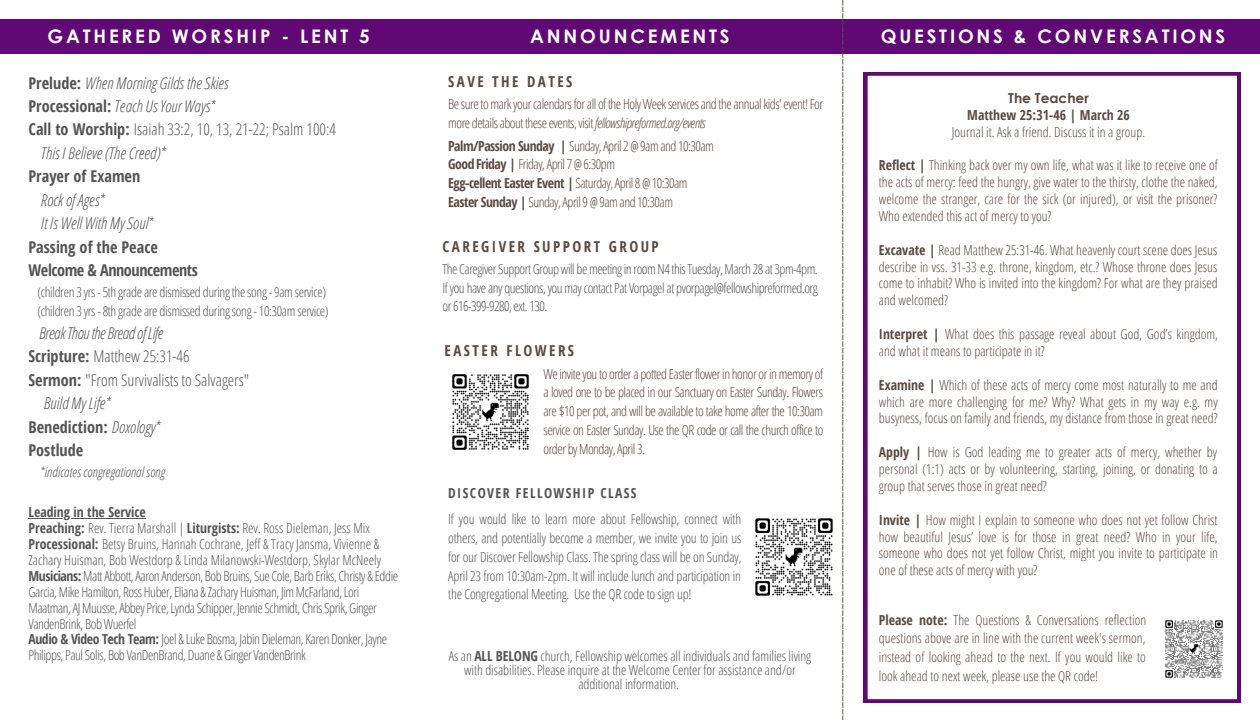
<style>
.page{position:relative;width:1260px;height:720px;background:#fff}
.page>*{position:absolute;margin:0;border:0;box-sizing:border-box;transform-origin:0 0}
.t1{font:700 19px "Century Gothic";letter-spacing:.15em;color:#fff}
.t2{font:700 18.75px "Century Gothic";letter-spacing:.15em;color:#fff}
.t3{font:italic 300 16.25px/23.5px "Open Sans Condensed";color:#545454}
.t4{font:300 16.25px "Open Sans Condensed";color:#545454}
.t5{font:700 16.25px "Open Sans Condensed";color:#545454}
.t6{font:700 16.25px/23.5px "Open Sans Condensed";letter-spacing:-.025em;color:#545454}
.t7{font:italic 300 16.25px "Open Sans Condensed";letter-spacing:-.025em;color:#545454}
.t8{font:700 condensed 15px "Open Sans";letter-spacing:.165em;color:#594a42}
.t9{font:300 13.75px/16.9px "Open Sans Condensed";color:#594a42;text-align:justify}
.t10{font:300 13.75px/16px "Open Sans Condensed";letter-spacing:-.025em;color:#545454}
.t11{font:300 13.75px/18.8px "Open Sans Condensed";letter-spacing:-.035em;color:#594a42}
.t12{font:300 13.75px/14px "Open Sans Condensed";letter-spacing:-.005em;color:#545454;text-align:center}
.t13{font:italic 300 13.75px "Open Sans Condensed";color:#545454}
.t14{font:700 condensed 13.75px "Open Sans";letter-spacing:.105em;color:#545454}
.t15{font:700 13.75px "Open Sans Condensed";color:#594a42}
.t16{font:700 13.75px "Century Gothic";color:#594a42}
.s1{font-weight:700;font-style:normal}
.s2{font-weight:700}
.s3{font-weight:300;font-style:italic}
.s4{font-style:italic}
</style>
<div class="page">
<svg style="left:864px;top:72px;width:377px;height:631px"></svg>
<div style="left:0;top:19px;width:1260px;height:35px;background:#600874"></div>
<svg style="left:842px;top:0;width:1px;height:720px"></svg>
<img style="left:1161px;top:616px;width:66px;height:66px">
<img style="left:452px;top:374px;width:77px;height:76px">
<hr style="left:29px;top:518px;width:117px;height:1px;background:#545454">
<img style="left:755px;top:518px;width:78px;height:78px">
<h1 class="t1" style="left:43px;top:21px;width:329px">GATHERED WORSHIP SERVICE</h1>
<h2 class="t2" style="left:48px;top:24px;width:324px">GATHERED WORSHIP - LENT 5</h2>
<h2 class="t2" style="left:530px;top:24px;width:201px">ANNOUNCEMENTS</h2>
<h2 class="t2" style="left:881px;top:24px;width:346px">QUESTIONS &amp; CONVERSATIONS</h2>
<p class="t3" style="left:29px;top:71px;width:202px"><span class="s1">Prelude:</span> When Morning Gilds the Skies</p>
<p class="t3" style="left:29px;top:94px;width:188px"><span class="s1">Processional:</span> Teach Us Your Ways*</p>
<p class="t4" style="left:29px;top:118px;width:309px"><span class="s2">Call to Worship:</span> Isaiah 33:2, 10, 13, 21-22; Psalm 100:4</p>
<p class="t3" style="left:41px;top:141px;width:127px">This I Believe (The Creed)*</p>
<p class="t5" style="left:29px;top:165px;width:113px">Prayer of Examen</p>
<p class="t3" style="left:41px;top:188px;width:114px">Rock ofAges*<br>It Is Well With My Soul*</p>
<p class="t6" style="left:29px;top:235px;width:171px">Passing of the Peace<br>Welcome &amp; Announcements</p>
<p class="t10" style="left:37px;top:281px;width:293px;line-height:19.8px">(children 3 yrs - 5th grade are dismissed during the song - 9am service) (children 3 yrs - 8th grade are dismissed during song - 10:30am service)</p>
<p class="t7" style="left:39px;top:322px;width:126px">BreakThoutheBreadofLife</p>
<p class="t4" style="left:29px;top:345px;width:163px"><span class="s2">Scripture:</span> Matthew 25:31-46</p>
<p class="t4" style="left:29px;top:368px;width:222px"><span class="s2">Sermon:</span> "From Survivalists to Salvagers"</p>
<p class="t3" style="left:44px;top:391px;width:68px">Build My Life*</p>
<p class="t5" style="left:29px;top:415px;width:133px">Benediction: <span class="s3">Doxology*</span></p>
<p class="t5" style="left:29px;top:439px;width:56px">Postlude</p>
<p class="t13" style="left:40px;top:462px;width:126px">*indicates congregational song</p>
<p class="t10" style="left:29px;top:504px;width:371px"><span class="s2">Leading in the Service<br>Preaching:</span> Rev. Tierra Marshall | <span class="s2">Liturgists:</span> Rev. Ross Dieleman, Jess Mix <span class="s2">Processional:</span> Betsy Bruins, Hannah Cochrane, Jeff &amp; Tracy Jansma, Vivienne &amp; Zachary Huisman, Bob Westdorp &amp; Linda Milanowski-Westdorp, Skylar McNeely <span class="s2">Musicians:</span> Matt Abbott, Aaron Anderson, Bob Bruins, Sue Cole, Barb Eriks, Christy &amp; Eddie Garcia, Mike Hamilton, Ross Huber, Eliana &amp; Zachary Huisman, Jim McFarland, Lori Maatman, AJ Muusse, Abbey Price, Lynda Schipper, Jennie Schmidt, Chris Sprik, Ginger VandenBrink, Bob Wuerfel<br><span class="s2">Audio &amp; Video Tech Team:</span> Joel &amp; Luke Bosma, Jabin Dieleman, Karen Donker, Jayne Philipps, Paul Solis, Bob VanDenBrand, Duane &amp; Ginger VandenBrink</p>
<p class="t8" style="left:448px;top:71px;width:126px">SAVE THE DATES</p>
<p class="t11" style="left:448px;top:94px;width:376px">Be sure to mark your calendars for all of the Holy Week services and the annual kids' event! For more detailsabout theseevents,visit <span class="s4">fellowshipreformed.org/events</span></p>
<p class="t11" style="left:448px;top:136px;width:267px"><span class="s2">Palm/Passion Sunday |</span> Sunday,April2@9amand 10:30am <span class="s2">GoodFriday |</span> Friday,April7@6:30pm<br><span class="s2">Egg-cellent Easter Event |</span>Saturday,April8@10:30am <span class="s2">Easter Sunday |</span>Sunday,April9@9amand 10:30am</p>
<p class="t8" style="left:443px;top:236px;width:218px">CAREGIVER SUPPORT GROUP</p>
<p class="t10" style="left:443px;top:259px;width:377px;line-height:18.8px;text-align:justify">The Caregiver Support Group will be meeting in room N4 this Tuesday, March 28 at 3pm-4pm.<br>If you have any questions, you may contact Pat Vorpagel at pvorpagel@fellowshipreformed.org or616-399-9280,ext.130.</p>
<p class="t8" style="left:445px;top:340px;width:131px">EASTER FLOWERS</p>
<p class="t9" style="left:544px;top:364px;width:281px;line-height:18.8px">We invite you to order a potted Easter flower in honor or in memory of a loved one to be placed in our Sanctuary on Easter Sunday. Flowers are $10 per pot, and will be available to take home after the 10:30am service on Easter Sunday. Use the QR code or call the church office to order byMonday,April3.</p>
<p class="t14" style="left:448px;top:483px;width:190px">DISCOVER FELLOWSHIP CLASS</p>
<p class="t10" style="left:448px;top:510px;width:295px;line-height:18.8px;text-align:justify">If you would like to learn more about Fellowship, connect with others, and potentially become a member, we invite you to join us for our Discover Fellowship Class. The spring class will be on Sunday, April 23 from 10:30am-2pm. It will include lunch and participation in the Congregational Meeting. Use the QR code to sign up!</p>
<p class="t12" style="left:449px;top:648px;width:364px">As an <span class="s2">ALL BELONG</span> church, Fellowship welcomes all individuals and families living with disabilities. Please inquire at the Welcome Center for assistance and/or additional information.</p>
<p class="t16" style="left:1008px;top:89px;width:82px">The Teacher</p>
<p class="t15" style="left:967px;top:105px;width:164px">Matthew 25:31-46 | March 26</p>
<p class="t9" style="left:952px;top:123px;width:195px">Journal it. Ask a friend. Discuss it in a group.</p>
<p class="t9" style="left:879px;top:157px;width:341px"><span class="s2">Reflect |</span> Thinking back over my own life, what was it like to receive one of the acts of mercy: feed the hungry, give water to the thirsty, clothe the naked, welcome the stranger, care for the sick (or injured), or visit the prisoner?<br>Who extended this act of mercy to you?</p>
<p class="t9" style="left:879px;top:241px;width:340px"><span class="s2">Excavate |</span> Read Matthew 25:31-46. What heavenly court scene does Jesus describe in vss. 31-33 e.g. throne, kingdom, etc.? Whose throne does Jesus come to inhabit? Who is invited into the kingdom? For what are they praised and welcomed?</p>
<p class="t9" style="left:879px;top:325px;width:341px"><span class="s2">Interpret |</span> What does this passage reveal about God, God’s kingdom, and what it means to participate in it?</p>
<p class="t9" style="left:879px;top:376px;width:340px"><span class="s2">Examine |</span> Which of these acts of mercy come most naturally to me and which are more challenging for me? Why? What gets in my way e.g. my busyness, focus on family and friends, my distance from those in great need?</p>
<p class="t9" style="left:879px;top:443px;width:340px"><span class="s2">Apply |</span> How is God leading me to greater acts of mercy, whether by personal (1:1) acts or by volunteering, starting, joining, or donating to a group that serves those in great need?</p>
<p class="t9" style="left:879px;top:511px;width:341px"><span class="s2">Invite |</span> How might I explain to someone who does not yet follow Christ how beautiful Jesus’ love is for those in great need? Who in your life, someone who does not yet follow Christ, might you invite to participate in one of these acts of mercy with you?</p>
<p class="t9" style="left:879px;top:610px;width:269px;line-height:18.8px"><span class="s2">Please note:</span> The Questions &amp; Conversations reflection questions above are in line with the current week's sermon, instead of looking ahead to the next. If you would like to look ahead to next week, please use the QR code!</p>
</div>
